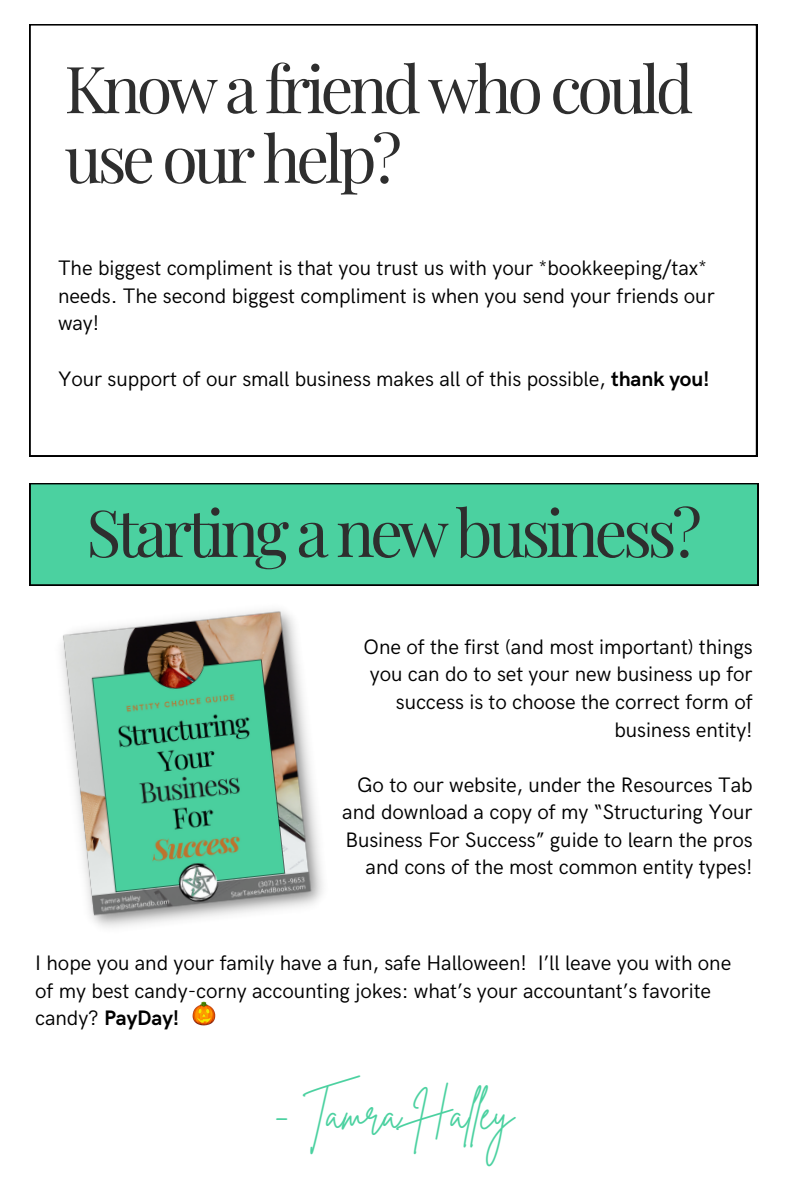
<style>
.page{position:relative;width:788px;height:1182px;background:#fff}
.page>*{position:absolute;margin:0;border:0;box-sizing:border-box;transform-origin:0 0}
.t1{font:64.92px/69.6px "Playfair Display";letter-spacing:-.07em;color:#2e2e2e}
.t2{font:44.1px "Brittany Signature";color:#4bd1a0}
.t3{font:21px/27.7px "HK Grotesk";letter-spacing:-.005em;color:#000}
.s1{font-weight:700}
</style>
<div class="page">
<svg style="left:30px;top:24px;width:727px;height:432px"></svg>
<div style="left:30px;top:483px;width:728px;height:102px;background:#4bd1a0"></div>
<img style="left:192px;top:1001px;width:24px;height:24px">
<img style="left:61px;top:609px;width:262px;height:319px">
<p class="t1" style="left:64px;top:51px;width:630px">Know a friend who could use our help?</p>
<p class="t3" style="left:58px;top:255px;width:658px">The biggest compliment is that you trust us with your *bookkeeping/tax* needs. The second biggest compliment is when you send your friends our way!</p>
<p class="t3" style="left:58px;top:365px;width:653px">Your support of our small business makes all of this possible, <span class="s1">thank you!</span></p>
<p class="t1" style="left:86px;top:495px;width:617px">Starting a new business?</p>
<p class="t3" style="left:363px;top:633px;width:390px;text-align:right">One of the first (and most important) things you can do to set your new business up for success is to choose the correct form of business entity!</p>
<p class="t3" style="left:342px;top:771px;width:412px;text-align:right">Go to our website, under the Resources Tab and download a copy of my “Structuring Your Business For Success” guide to learn the pros and cons of the most common entity types!</p>
<p class="t3" style="left:35px;top:949px;width:697px">I hope you and your family have a fun, safe Halloween! I’ll leave you with one of my best candy-corny accounting jokes: what’s your accountant’s favorite candy? <span class="s1">PayDay!</span></p>
<p class="t2" style="left:274px;top:1084px;width:241px">- Tamra Hal ey</p>
</div>
